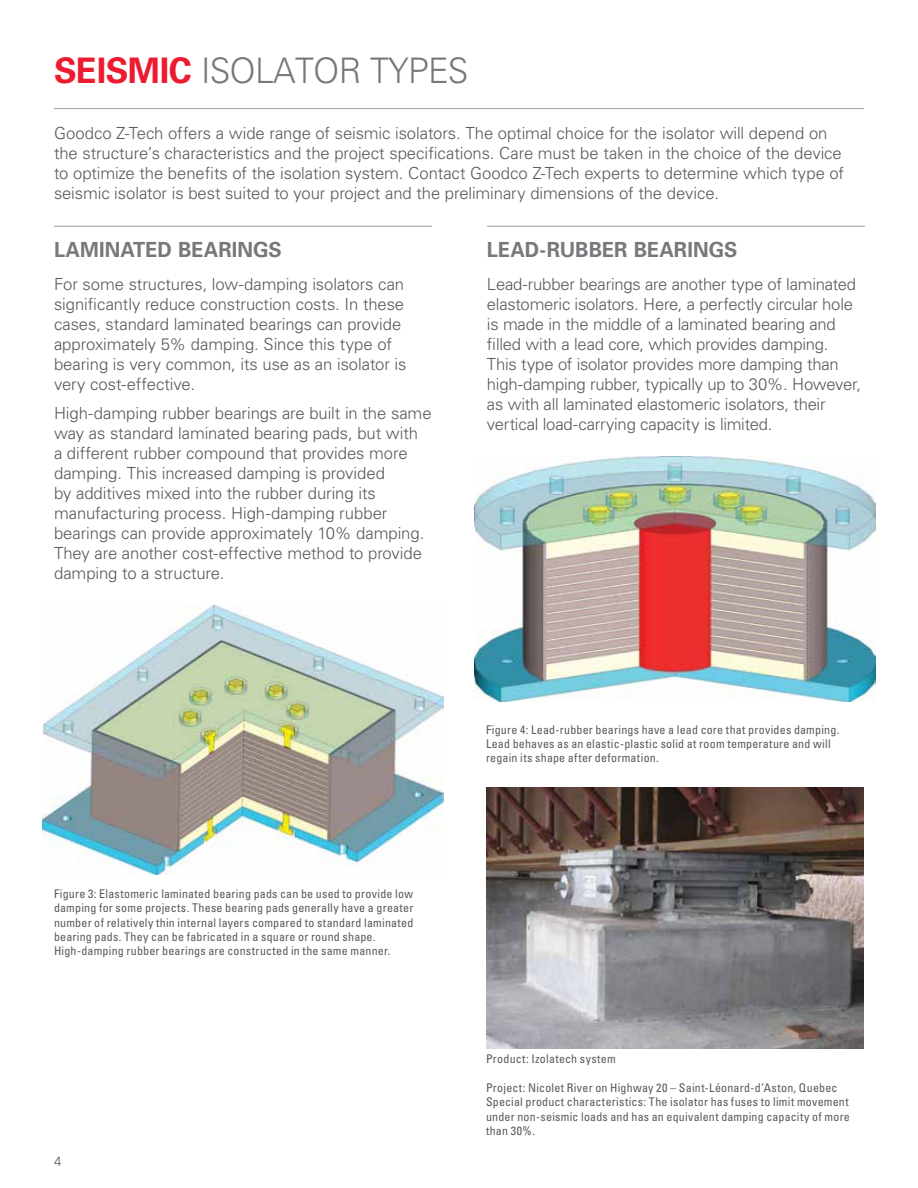
<style>
.page{position:relative;width:918px;height:1188px;background:#fff}
.page>*{position:absolute;margin:0;border:0;box-sizing:border-box;transform-origin:0 0}
.t1{font:300 35.25px "Univers";letter-spacing:-.02em;color:#77787b;scale:.96 1}
.t2{font:700 20.85px "Univers";letter-spacing:.005em;color:#77787b;scale:.96 1}
.t3{font:300 16.65px/20px "Univers";letter-spacing:-.005em;color:#58595b}
.t4{font:300 13.5px "Univers";color:#58595b}
.t5{font:condensed 12px/14.4px "Univers";letter-spacing:.015em;color:#58595b}
.s1{font-weight:700;color:#ed1b2f}
</style>
<div class="page">
<img style="left:42px;top:606px;width:402px;height:268px">
<img style="left:474px;top:457px;width:402px;height:244px">
<img style="left:486px;top:787px;width:378px;height:261px">
<hr style="left:54px;top:108px;width:810px;height:1px;background:#a7a9ac">
<hr style="left:54px;top:226px;width:378px;height:1px;background:#a7a9ac">
<hr style="left:487px;top:226px;width:378px;height:1px;background:#a7a9ac">
<h1 class="t1" style="left:54px;top:49px;width:433px"><span class="s1">SEISMIC</span> ISOLATOR TYPES</h1>
<p class="t3" style="left:54px;top:123px;width:792px">Goodco Z-Tech offers a wide range of seismic isolators. The optimal choice for the isolator will depend on the structure’s characteristics and the project specifications. Care must be taken in the choice of the device to optimize the benefits of the isolation system. Contact Goodco Z-Tech experts to determine which type of seismic isolator is best suited to your project and the preliminary dimensions of the device.</p>
<p class="t2" style="left:54px;top:236px;width:239px">LAMINATED BEARINGS</p>
<p class="t3" style="left:54px;top:274px;width:354px">For some structures, low-damping isolators can significantly reduce construction costs. In these cases, standard laminated bearings can provide approximately 5% damping. Since this type of bearing is very common, its use as an isolator is very cost-effective.</p>
<p class="t3" style="left:54px;top:403px;width:379px">High-damping rubber bearings are built in the same way as standard laminated bearing pads, but with<br>a different rubber compound that provides more damping. This increased damping is provided<br>by additives mixed into the rubber during its manufacturing process. High-damping rubber bearings can provide approximately 10% damping.<br>They are another cost-effective method to provide damping to a structure.</p>
<p class="t2" style="left:487px;top:236px;width:262px">LEAD-RUBBER BEARINGS</p>
<p class="t3" style="left:487px;top:274px;width:376px">Lead-rubber bearings are another type of laminated elastomeric isolators. Here, a perfectly circular hole is made in the middle of a laminated bearing and filled with a lead core, which provides damping.<br>This type of isolator provides more damping than high-damping rubber, typically up to 30%. However, as with all laminated elastomeric isolators, their vertical load-carrying capacity is limited.</p>
<p class="t5" style="left:54px;top:886px;width:361px">Figure 3: Elastomeric laminated bearing pads can be used to provide low damping for some projects. These bearing pads generally have a greater number of relatively thin internal layers compared to standard laminated bearing pads. They can be fabricated in a square or round shape.<br>High-damping rubber bearings are constructed in the same manner.</p>
<p class="t4" style="left:54px;top:1154px;width:9px">4</p>
<p class="t5" style="left:486px;top:722px;width:355px">Figure 4: Lead-rubber bearings have a lead core that provides damping.<br>Lead behaves as an elastic-plastic solid at room temperature and will regain its shape after deformation.</p>
<p class="t5" style="left:486px;top:1051px;width:131px">Product: Izolatech system</p>
<p class="t5" style="left:486px;top:1080px;width:365px">Project: Nicolet River on Highway 20 – Saint-Léonard-d’Aston, Quebec Special product characteristics: The isolator has fuses to limit movement under non-seismic loads and has an equivalent damping capacity of more than 30%.</p>
</div>
